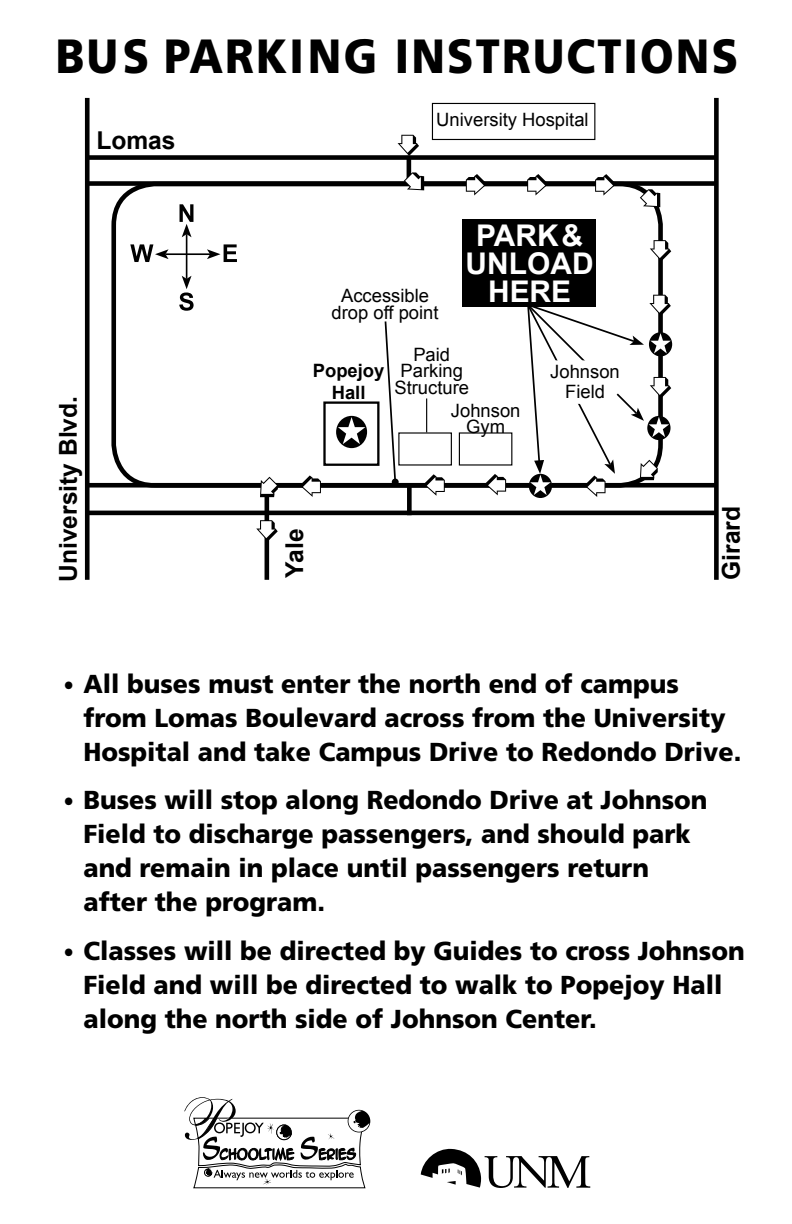
<style>
.page{position:relative;width:792px;height:1224px;background:#fff}
.page>*{position:absolute;margin:0;border:0;box-sizing:border-box;transform-origin:0 0}
.t1{font:900 48px "Frutiger";letter-spacing:.05em;color:#000;scale:.9 1}
.t2{font:700 29.8px/27.6px "Arial";color:#fff;text-align:center}
.t3{font:900 26px/34px "Frutiger";color:#000;scale:.96 1}
.t4{font:700 24.6px "Arial";color:#000}
.t5{font:18.4px/16.6px "Arial";color:#000;text-align:center}
.t6{font:700 18.4px/22px "Arial";color:#000;text-align:center}
.s1{font-size:22px}
</style>
<div class="page">
<hr style="left:85px;top:98px;width:4px;height:482px;background:#000">
<div style="left:264px;top:485px;width:5px;height:95px;background:#000"></div>
<hr style="left:407px;top:484px;width:4px;height:31px;background:#000">
<div style="left:406px;top:156px;width:5px;height:30px;background:#000"></div>
<svg style="left:714px;top:98px;width:4px;height:482px;background:#040404"></svg>
<div style="left:88px;top:155px;width:627px;height:5px;background:#000"></div>
<div style="left:88px;top:181px;width:627px;height:5px;background:#000"></div>
<hr style="left:88px;top:511px;width:627px;height:4px;background:#000">
<div style="left:88px;top:483px;width:627px;height:5px;background:#000"></div>
<div style="left:111px;top:182px;width:551px;height:306px;border:5px solid #000;border-radius:41px"></div>
<div style="left:432px;top:103px;width:163px;height:37px;border:1px solid #000"></div>
<div style="left:462px;top:220px;width:134px;height:87px;background:#000"></div>
<hr style="left:186px;top:234px;width:1px;height:45px;background:#000">
<svg style="left:179px;top:204px;width:14px;height:33px"></svg>
<svg style="left:179px;top:276px;width:14px;height:35px"></svg>
<svg style="left:130px;top:244px;width:107px;height:18px"></svg>
<svg style="left:336px;top:416px;width:31px;height:32px"></svg>
<div style="left:323px;top:401px;width:56px;height:65px;border:2px solid #000"></div>
<svg style="left:397px;top:135px;width:22px;height:21px"></svg>
<svg style="left:256px;top:520px;width:22px;height:21px"></svg>
<svg style="left:650px;top:240px;width:21px;height:21px"></svg>
<svg style="left:260px;top:477px;width:18px;height:20px"></svg>
<svg style="left:466px;top:174px;width:21px;height:21px"></svg>
<svg style="left:527px;top:174px;width:21px;height:21px"></svg>
<svg style="left:485px;top:474px;width:21px;height:21px"></svg>
<svg style="left:423px;top:474px;width:22px;height:22px"></svg>
<svg style="left:300px;top:475px;width:21px;height:22px"></svg>
<svg style="left:595px;top:174px;width:21px;height:22px"></svg>
<svg style="left:639px;top:189px;width:21px;height:18px"></svg>
<svg style="left:403px;top:172px;width:21px;height:18px"></svg>
<svg style="left:525px;top:295px;width:147px;height:203px"></svg>
<svg style="left:383px;top:321px;width:15px;height:164px"></svg>
<hr style="left:426px;top:398px;width:1px;height:34px;background:#000">
<div style="left:347px;top:1110px;width:23px;height:22px;border:2px solid #000;border-radius:50%"></div>
<svg style="left:184px;top:1097px;width:185px;height:91px"></svg>
<svg style="left:420px;top:1148px;width:170px;height:40px"></svg>
<h1 class="t1" style="left:56px;top:28px;width:759px">BUS PARKING INSTRUCTIONS</h1>
<p class="t4" style="left:96px;top:124px;width:81px">Lomas</p>
<p class="t4" style="left:52px;top:582px;width:187px;rotate:-90deg">University Blvd.</p>
<p class="t5" style="left:436px;top:112px;width:154px">University Hospital</p>
<p class="t5" style="left:331px;top:287px;width:109px;line-height:17.2px">Accessible drop off point</p>
<p class="t2" style="left:465px;top:223px;width:129px">PARK&amp;<br>UNLOAD<br>HERE</p>
<p class="t6" style="left:313px;top:360px;width:73px">Popejoy<br>Hall</p>
<p class="t5" style="left:394px;top:346px;width:76px">Paid<br>Parking<br>Structure</p>
<p class="t5" style="left:451px;top:403px;width:71px;line-height:16px">Johnson<br>Gym</p>
<p class="t5" style="left:550px;top:362px;width:71px;line-height:19.6px">Johnson<br>Field</p>
<p class="t4" style="left:278px;top:578px;width:51px;rotate:-90deg">Yale</p>
<p class="t4" style="left:714px;top:580px;width:75px;rotate:-90deg">Girard</p>
<p class="t3" style="left:83px;top:666px;width:687px;text-indent:-20px"><span class="s1">•</span> All buses must enter the north end of campus from Lomas Boulevard across from the University<br>Hospital and take Campus Drive to Redondo Drive.</p>
<p class="t3" style="left:83px;top:783px;width:651px;text-indent:-20px"><span class="s1">•</span> Buses will stop along Redondo Drive at Johnson Field to discharge passengers, and should park and remain in place until passengers return after the program.</p>
<p class="t3" style="left:83px;top:933px;width:690px;text-indent:-20px"><span class="s1">•</span> Classes will be directed by Guides to cross Johnson<br>Field and will be directed to walk to Popejoy Hall along the north side of Johnson Center.</p>
</div>
